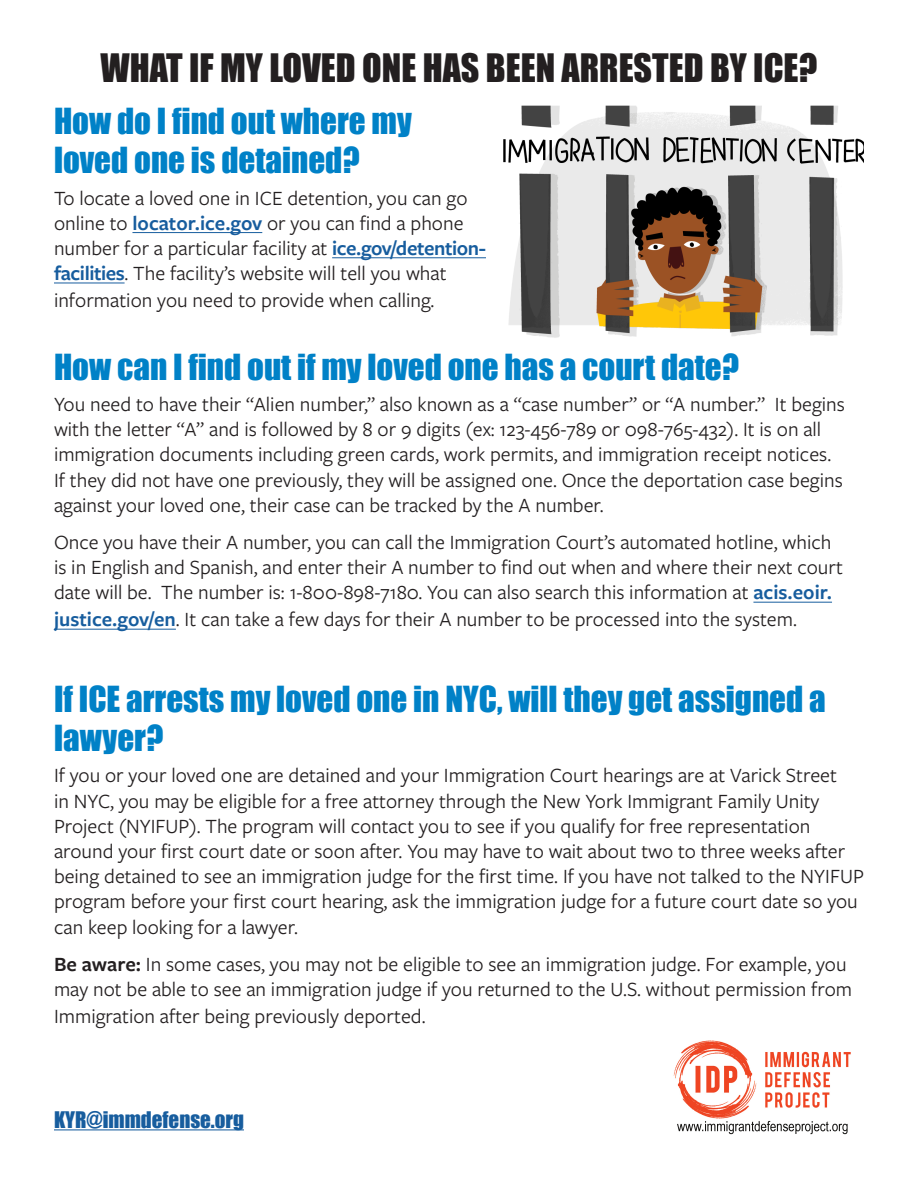
<style>
.page{position:relative;width:918px;height:1188px;background:#fff}
.page>*{position:absolute;margin:0;border:0;box-sizing:border-box;transform-origin:0 0}
.black_header{font:36px "Impact";color:#231f20}
.blue_header_small{font:33px/39.6px "Impact";color:#0081c7}
.regular_text{font:21px/25.2px "Freight Sans Pro";color:#231f20}
.blue_header_small-2{font:21px "Impact";color:#175d9e}
.s1{font-weight:600;color:#175d9e}
.s2{font-weight:600}
</style>
<div class="page">
<img style="left:503px;top:105px;width:361px;height:233px">
<hr style="left:132px;top:232px;width:130px;height:1px;background:#175d9e">
<hr style="left:332px;top:258px;width:154px;height:1px;background:#175d9e">
<hr style="left:54px;top:283px;width:71px;height:1px;background:#175d9e">
<hr style="left:753px;top:602px;width:79px;height:1px;background:#175d9e">
<hr style="left:54px;top:629px;width:122px;height:1px;background:#175d9e">
<img style="left:673px;top:1040px;width:178px;height:95px">
<hr style="left:54px;top:1129px;width:190px;height:1px;background:#175d9e">
<p class="black_header" style="left:101px;top:40px;width:718px">WHAT IF MY LOVED ONE HAS BEEN ARRESTED BY ICE?</p>
<p class="blue_header_small" style="left:54px;top:100px;width:359px">How do I find out where my loved one is detained?</p>
<p class="regular_text" style="left:54px;top:184px;width:434px;line-height:25.7px">To locate a loved one in ICE detention, you can go online to <span class="s1">locator.ice.gov</span> or you can find a phone number for a particular facility at <span class="s1">ice.gov/detention&shy;facilities</span>. The facility’s website will tell you what information you need to provide when calling.</p>
<p class="blue_header_small" style="left:54px;top:346px;width:687px">How can I find out if my loved one has a court date?</p>
<p class="regular_text" style="left:54px;top:391px;width:792px">You need to have their “Alien number,” also known as a “case number” or “A number.” It begins with the letter “A” and is followed by 8 or 9 digits (ex: 123-456-789 or 098-765-432). It is on all immigration documents including green cards, work permits, and immigration receipt notices.<br>If they did not have one previously, they will be assigned one. Once the deportation case begins against your loved one, their case can be tracked by the A number.</p>
<p class="regular_text" style="left:54px;top:528px;width:791px;line-height:25.8px">Once you have their A number, you can call the Immigration Court’s automated hotline, which is in English and Spanish, and enter their A number to find out when and where their next court date will be. The number is: 1-800-898-7180. You can also search this information at <span class="s1">acis.eoir. justice.gov/en</span>. It can take a few days for their A number to be processed into the system.</p>
<p class="blue_header_small" style="left:54px;top:678px;width:773px">If ICE arrests my loved one in NYC, will they get assigned a lawyer?</p>
<p class="regular_text" style="left:54px;top:762px;width:811px">If you or your loved one are detained and your Immigration Court hearings are at Varick Street<br>in NYC, you may be eligible for a free attorney through the New York Immigrant Family Unity Project (NYIFUP). The program will contact you to see if you qualify for free representation around your first court date or soon after. You may have to wait about two to three weeks after being detained to see an immigration judge for the first time. If you have not talked to the NYIFUP program before your first court hearing, ask the immigration judge for a future court date so you can keep looking for a lawyer.</p>
<p class="regular_text" style="left:54px;top:950px;width:800px;line-height:26.1px"><span class="s2">Be aware:</span> In some cases, you may not be eligible to see an immigration judge. For example, you may not be able to see an immigration judge if you returned to the U.S. without permission from<br>Immigration after being previously deported.</p>
<p class="blue_header_small-2" style="left:54px;top:1103px;width:192px">KYR@immdefense.org</p>
</div>
